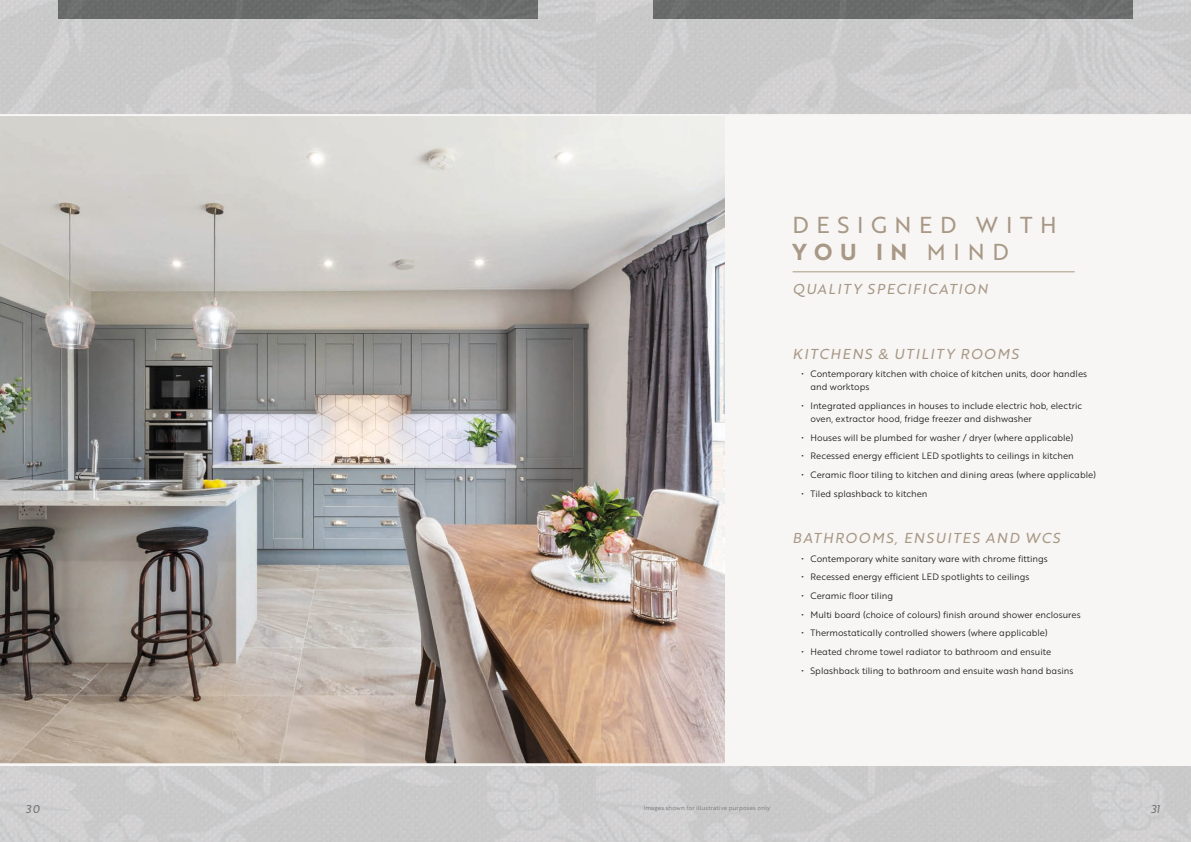
<style>
.page{position:relative;width:1191px;height:842px;background:#fff}
.page>*{position:absolute;margin:0;border:0;box-sizing:border-box;transform-origin:0 0}
.t1{font:22.5px/27px "Brother 1816 Regular";letter-spacing:.34em;color:#a89886}
.t2{font:14px "Brother 1816 Regular Italic";letter-spacing:.12em;color:#a89886}
.t3{font:11px "Brother 1816 Regular Italic";color:#737373}
.t4{font:9px/13px "Brother 1816 Book";color:#1d1d1b}
.t5{font:6px "Brother 1816 Book";letter-spacing:.025em;color:#787475}
.s1{font-family:"Brother 1816 Bold"}
</style>
<div class="page">
<img style="left:0;top:0;width:1191px;height:842px">
<div style="left:0;top:116px;width:1191px;height:649px;background:#f8f6f4"></div>
<div style="left:58px;top:0;width:479px;height:19px;background:#6a6c6c"></div>
<div style="left:653px;top:0;width:479px;height:19px;background:#6a6c6c"></div>
<hr style="left:792px;top:271px;width:282px;height:1px;background:#a89886">
<img style="left:0;top:116px;width:724px;height:647px">
<hr style="left:0;top:114px;width:1191px;height:2px;background:#f8f6f4">
<p class="t1" style="left:792px;top:210px;width:266px">DESIGNED WITH<br><span class="s1">YOU IN</span> MIND</p>
<p class="t2" style="left:792px;top:278px;width:197px">QUALITY SPECIFICATION</p>
<p class="t2" style="left:792px;top:343px;width:227px">KITCHENS &amp; UTILITY ROOMS</p>
<p class="t4" style="left:810px;top:367px;width:278px;text-indent:-9px">• Contemporary kitchen with choice of kitchen units, door handles and worktops</p>
<p class="t4" style="left:810px;top:399px;width:273px;text-indent:-9px">• Integrated appliances in houses to include electric hob, electric oven, extractor hood, fridge freezer and dishwasher</p>
<p class="t4" style="left:801px;top:431px;width:273px">• Houses will be plumbed for washer / dryer (where applicable)</p>
<p class="t4" style="left:801px;top:449px;width:274px">• Recessed energy efficient LED spotlights to ceilings in kitchen</p>
<p class="t4" style="left:801px;top:468px;width:296px">• Ceramic floor tiling to kitchen and dining areas (where applicable)</p>
<p class="t4" style="left:801px;top:487px;width:127px">• Tiled splashback to kitchen</p>
<p class="t2" style="left:792px;top:527px;width:269px">BATHROOMS, ENSUITES AND WCS</p>
<p class="t4" style="left:801px;top:551px;width:248px">• Contemporary white sanitary ware with chrome fittings</p>
<p class="t4" style="left:801px;top:570px;width:229px">• Recessed energy efficient LED spotlights to ceilings</p>
<p class="t4" style="left:801px;top:589px;width:93px">• Ceramic floor tiling</p>
<p class="t4" style="left:801px;top:607px;width:281px">• Multi board (choice of colours) finish around shower enclosures</p>
<p class="t4" style="left:801px;top:626px;width:248px">• Thermostatically controlled showers (where applicable)</p>
<p class="t4" style="left:801px;top:645px;width:251px">• Heated chrome towel radiator to bathroom and ensuite</p>
<p class="t4" style="left:801px;top:663px;width:273px">• Splashback tiling to bathroom and ensuite wash hand basins</p>
<p class="t3" style="left:26px;top:800px;width:15px">30</p>
<p class="t3" style="left:1151px;top:801px;width:10px">31</p>
<p class="t5" style="left:643px;top:804px;width:128px">Images shown for illustrative purposes only</p>
</div>
